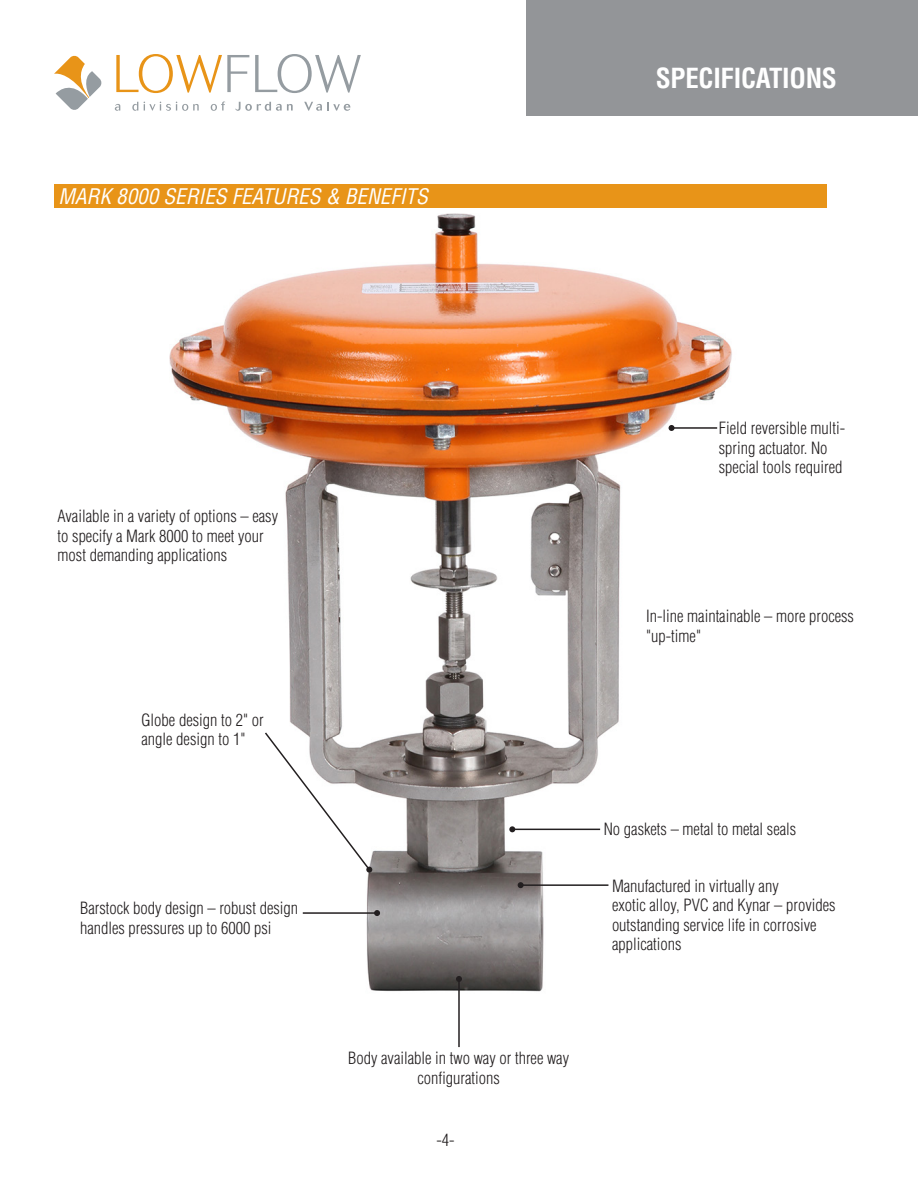
<style>
.page{position:relative;width:918px;height:1188px;background:#fff}
.page>*{position:absolute;margin:0;border:0;box-sizing:border-box;transform-origin:0 0}
.t1{font:700 condensed 27px "Helvetica LT Std";letter-spacing:-.01em;color:#fff}
.t2{font:italic condensed 21px "Helvetica LT Std";color:#fff}
.t3{font:300 condensed 16.5px/19.5px "Helvetica LT Std";color:#231f20}
</style>
<div class="page">
<img style="left:170px;top:213px;width:562px;height:779px">
<div style="left:526px;top:0;width:392px;height:116px;background:#939598"></div>
<div style="left:54px;top:184px;width:773px;height:24px;background:#e89418"></div>
<hr style="left:303px;top:912px;width:74px;height:2px;background:#231f20">
<svg style="left:374px;top:910px;width:6px;height:6px"></svg>
<hr style="left:521px;top:884px;width:87px;height:2px;background:#231f20">
<svg style="left:518px;top:882px;width:6px;height:6px"></svg>
<hr style="left:512px;top:829px;width:88px;height:1px;background:#231f20">
<svg style="left:509px;top:826px;width:6px;height:6px"></svg>
<hr style="left:672px;top:427px;width:45px;height:2px;background:#231f20">
<svg style="left:669px;top:425px;width:6px;height:6px"></svg>
<hr style="left:458px;top:979px;width:2px;height:68px;background:#231f20">
<svg style="left:456px;top:976px;width:6px;height:6px"></svg>
<svg style="left:263px;top:731px;width:109px;height:142px"></svg>
<svg style="left:116px;top:54px;width:133px;height:39px"></svg>
<svg style="left:255px;top:54px;width:106px;height:39px"></svg>
<svg style="left:115px;top:104px;width:5px;height:7px"></svg>
<svg style="left:132px;top:102px;width:6px;height:9px"></svg>
<svg style="left:144px;top:102px;width:55px;height:9px"></svg>
<svg style="left:211px;top:101px;width:14px;height:10px"></svg>
<svg style="left:235px;top:102px;width:58px;height:9px"></svg>
<svg style="left:304px;top:102px;width:46px;height:9px"></svg>
<svg style="left:54px;top:55px;width:48px;height:55px"></svg>
<p class="t2" style="left:58px;top:183px;width:371px">MARK 8000 SERIES FEATURES &amp; BENEFITS</p>
<h1 class="t1" style="left:656px;top:61px;width:183px">SPECIFICATIONS</h1>
<p class="t3" style="left:58px;top:506px;width:222px">Available in a variety of options – easy to specify a Mark 8000 to meet your most demanding applications</p>
<p class="t3" style="left:141px;top:710px;width:124px">Globe design to 2" or angle design to 1"</p>
<p class="t3" style="left:80px;top:898px;width:220px">Barstock body design – robust design handles pressures up to 6000 psi</p>
<p class="t3" style="left:719px;top:419px;width:128px">Field reversible multi&shy;spring actuator. No special tools required</p>
<p class="t3" style="left:646px;top:606px;width:210px">In-line maintainable – more process "up-time"</p>
<p class="t3" style="left:604px;top:819px;width:194px">No gaskets – metal to metal seals</p>
<p class="t3" style="left:612px;top:876px;width:225px">Manufactured in virtually any<br>exotic alloy, PVC and Kynar – provides outstanding service life in corrosive applications</p>
<p class="t3" style="left:348px;top:1048px;width:222px;text-align:center">Body available in two way or three way configurations</p>
<p class="t3" style="left:436px;top:1130px;width:20px">-4-</p>
</div>
